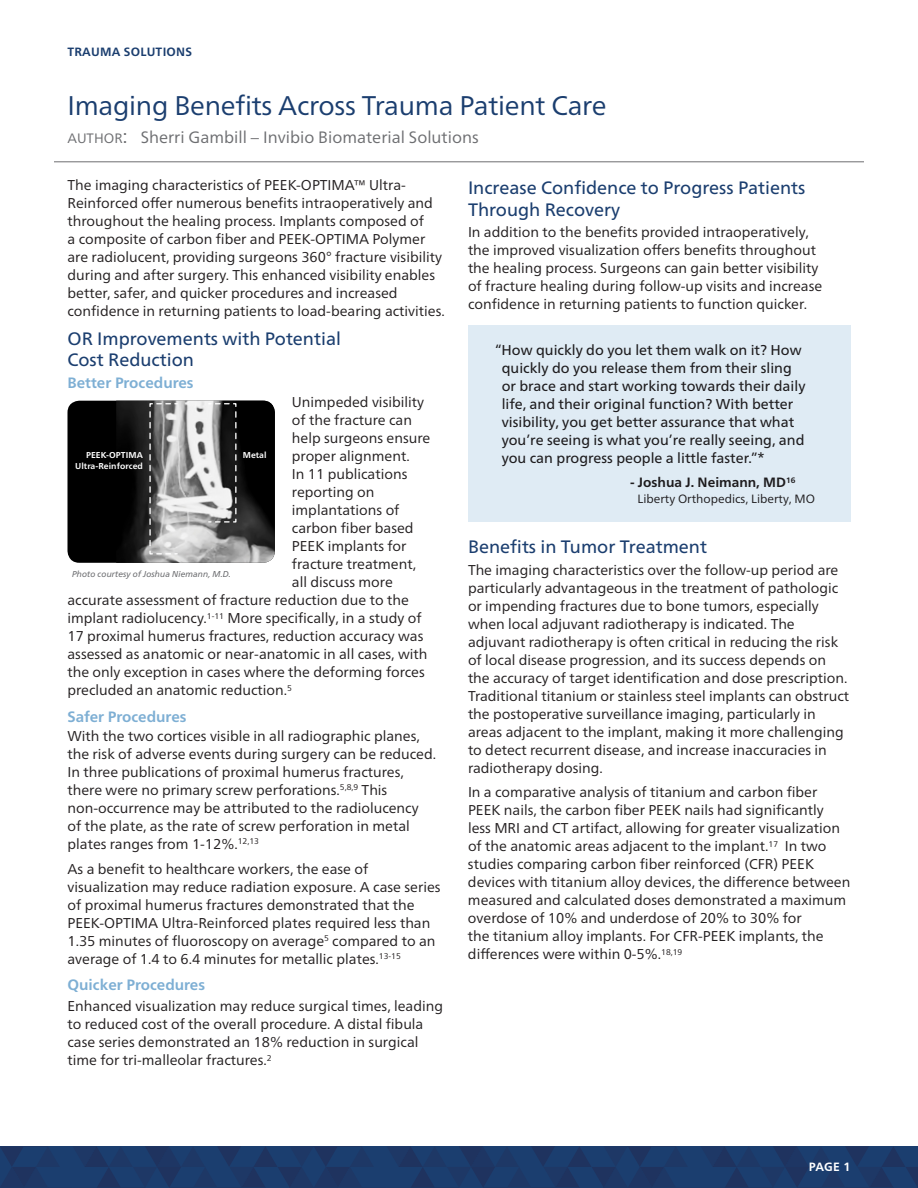
<style>
.page{position:relative;width:918px;height:1188px;background:#fff}
.page>*{position:absolute;margin:0;border:0;box-sizing:border-box;transform-origin:0 0}
.t1{font:27px "Frutiger Neue LT Pro";letter-spacing:-.01em;color:#1b3e6f}
.t2{font:18px/21.6px "Frutiger Neue LT Pro";color:#1b3e6f}
.t3{font:16.5px "Frutiger Neue LT Pro";color:#6d6e71}
.t4{font:700 15px "Frutiger Neue LT Pro";color:#7eafd4}
.t5{font:14.25px/18px "Frutiger Neue LT Pro";color:#231f20}
.t6{font:14.25px/18px "Frutiger Neue LT Pro";color:#231f20}
.t7{font:700 13.5px "Frutiger Neue LT Pro";color:#231f20}
.t8{font:12px "Frutiger Neue LT Pro";color:#231f20}
.t9{font:700 12px "Frutiger Neue LT Pro";letter-spacing:.02em;color:#1b3e6f}
.t10{font:700 12px "Frutiger Neue LT Pro";color:#fff}
.t11{font:italic 8.55px "Frutiger Neue LT Pro";color:#6d6e71}
.t12{font:700 8.55px "Frutiger Neue LT Pro";letter-spacing:.01em;color:#fff}
.s1{font-size:13.65px}
.s2{font-size:19.5px}
</style>
<div class="page">
<hr style="left:54px;top:162px;width:810px;height:1px;background:#6d6e71">
<div style="left:67px;top:401px;width:208px;height:162px;background:#000;border-radius:12px"></div>
<img style="left:116px;top:401px;width:159px;height:162px">
<svg style="left:207px;top:402px;width:30px;height:121px;background:#818181"></svg>
<svg style="left:149px;top:402px;width:29px;height:153px;background:#979797"></svg>
<div style="left:468px;top:326px;width:382px;height:196px;background:#dfebf4"></div>
<svg style="left:0;top:1146px;width:918px;height:42px;background:#1c3a69"></svg>
<p class="t9" style="left:68px;top:45px;width:126px">TRAUMA SOLUTIONS</p>
<p class="t1" style="left:68px;top:89px;width:541px">Imaging Benefits Across Trauma Patient Care</p>
<p class="t3" style="left:68px;top:127px;width:413px"><span class="s1">AUTHOR</span><span class="s2">:</span> Sherri Gambill – Invibio Biomaterial Solutions</p>
<p class="t5" style="left:68px;top:176px;width:379px">The imaging characteristics of PEEK-OPTIMA™ Ultra-Reinforced offer numerous benefits intraoperatively and throughout the healing process. Implants composed of<br>a composite of carbon fiber and PEEK-OPTIMA Polymer are radiolucent, providing surgeons 360° fracture visibility during and after surgery. This enhanced visibility enables better, safer, and quicker procedures and increased confidence in returning patients to load-bearing activities.</p>
<p class="t2" style="left:68px;top:327px;width:275px">OR Improvements with Potential<br>Cost Reduction</p>
<p class="t4" style="left:68px;top:374px;width:128px">Better Procedures</p>
<p class="t5" style="left:292px;top:393px;width:134px">Unimpeded visibility</p>
<p class="t5" style="left:292px;top:411px;width:122px">of the fracture can</p>
<p class="t5" style="left:292px;top:429px;width:140px">help surgeons ensure</p>
<p class="t5" style="left:292px;top:447px;width:119px">proper alignment.</p>
<p class="t5" style="left:292px;top:465px;width:117px">In 11 publications</p>
<p class="t5" style="left:292px;top:483px;width:84px">reporting on</p>
<p class="t5" style="left:292px;top:501px;width:109px">implantations of</p>
<p class="t5" style="left:292px;top:519px;width:123px">carbon fiber based</p>
<p class="t5" style="left:292px;top:537px;width:116px">PEEK implants for</p>
<p class="t5" style="left:292px;top:555px;width:126px">fracture treatment,</p>
<p class="t5" style="left:292px;top:573px;width:102px">all discuss more</p>
<p class="t5" style="left:68px;top:591px;width:343px">accurate assessment of fracture reduction due to the</p>
<p class="t5" style="left:68px;top:609px;width:356px">implant radiolucency.<sup>1-11</sup> More specifically, in a study of</p>
<p class="t5" style="left:68px;top:627px;width:358px">17 proximal humerus fractures, reduction accuracy was</p>
<p class="t5" style="left:68px;top:645px;width:361px">assessed as anatomic or near-anatomic in all cases, with</p>
<p class="t5" style="left:68px;top:663px;width:359px">the only exception in cases where the deforming forces</p>
<p class="t5" style="left:68px;top:681px;width:226px">precluded an anatomic reduction.<sup>5</sup></p>
<p class="t4" style="left:68px;top:707px;width:120px">Safer Procedures</p>
<p class="t5" style="left:68px;top:727px;width:370px">With the two cortices visible in all radiographic planes, the risk of adverse events during surgery can be reduced.<br>In three publications of proximal humerus fractures, there were no primary screw perforations.<sup>5,8,9</sup> This non-occurrence may be attributed to the radiolucency<br>of the plate, as the rate of screw perforation in metal plates ranges from 1-12%.<sup>12,13</sup></p>
<p class="t5" style="left:68px;top:860px;width:375px">As a benefit to healthcare workers, the ease of visualization may reduce radiation exposure. A case series of proximal humerus fractures demonstrated that the PEEK-OPTIMA Ultra-Reinforced plates required less than 1.35 minutes of fluoroscopy on average<sup>5</sup> compared to an average of 1.4 to 6.4 minutes for metallic plates.<sup>13-15</sup></p>
<p class="t4" style="left:68px;top:976px;width:139px">Quicker Procedures</p>
<p class="t5" style="left:68px;top:997px;width:377px">Enhanced visualization may reduce surgical times, leading to reduced cost of the overall procedure. A distal fibula case series demonstrated an 18% reduction in surgical time for tri-malleolar fractures.<sup>2</sup></p>
<p class="t2" style="left:468px;top:177px;width:339px">Increase Confidence to Progress Patients<br>Through Recovery</p>
<p class="t5" style="left:468px;top:223px;width:356px">In addition to the benefits provided intraoperatively, the improved visualization offers benefits throughout the healing process. Surgeons can gain better visibility of fracture healing during follow-up visits and increase confidence in returning patients to function quicker.</p>
<p class="t6" style="left:495px;top:341px;width:308px">“How quickly do you let them walk on it? How</p>
<p class="t6" style="left:502px;top:359px;width:305px">quickly do you release them from their sling or brace and start working towards their daily life, and their original function? With better visibility, you get better assurance that what you’re seeing is what you’re really seeing, and you can progress people a little faster.”*</p>
<p class="t7" style="left:630px;top:475px;width:167px">- Joshua J. Neimann, MD<sup>16</sup></p>
<p class="t8" style="left:638px;top:492px;width:179px">Liberty Orthopedics, Liberty, MO</p>
<p class="t2" style="left:468px;top:536px;width:241px">Benefits in Tumor Treatment</p>
<p class="t5" style="left:468px;top:560px;width:383px">The imaging characteristics over the follow-up period are particularly advantageous in the treatment of pathologic or impending fractures due to bone tumors, especially when local adjuvant radiotherapy is indicated. The adjuvant radiotherapy is often critical in reducing the risk of local disease progression, and its success depends on the accuracy of target identification and dose prescription.<br>Traditional titanium or stainless steel implants can obstruct the postoperative surveillance imaging, particularly in areas adjacent to the implant, making it more challenging to detect recurrent disease, and increase inaccuracies in radiotherapy dosing.</p>
<p class="t5" style="left:468px;top:783px;width:384px">In a comparative analysis of titanium and carbon fiber PEEK nails, the carbon fiber PEEK nails had significantly<br>less MRI and CT artifact, allowing for greater visualization of the anatomic areas adjacent to the implant.<sup>17</sup> In two studies comparing carbon fiber reinforced (CFR) PEEK devices with titanium alloy devices, the difference between measured and calculated doses demonstrated a maximum overdose of 10% and underdose of 20% to 30% for<br>the titanium alloy implants. For CFR-PEEK implants, the differences were within 0-5%.<sup>18,19</sup></p>
<p class="t12" style="left:86px;top:450px;width:58px">PEEK-OPTIMA</p>
<p class="t12" style="left:243px;top:450px;width:25px">Metal</p>
<p class="t12" style="left:75px;top:461px;width:69px">Ultra-Reinforced</p>
<p class="t11" style="left:72px;top:568px;width:160px">Photo courtesy of Joshua Niemann, M.D.</p>
<p class="t10" style="left:809px;top:1160px;width:43px">PAGE 1</p>
</div>
